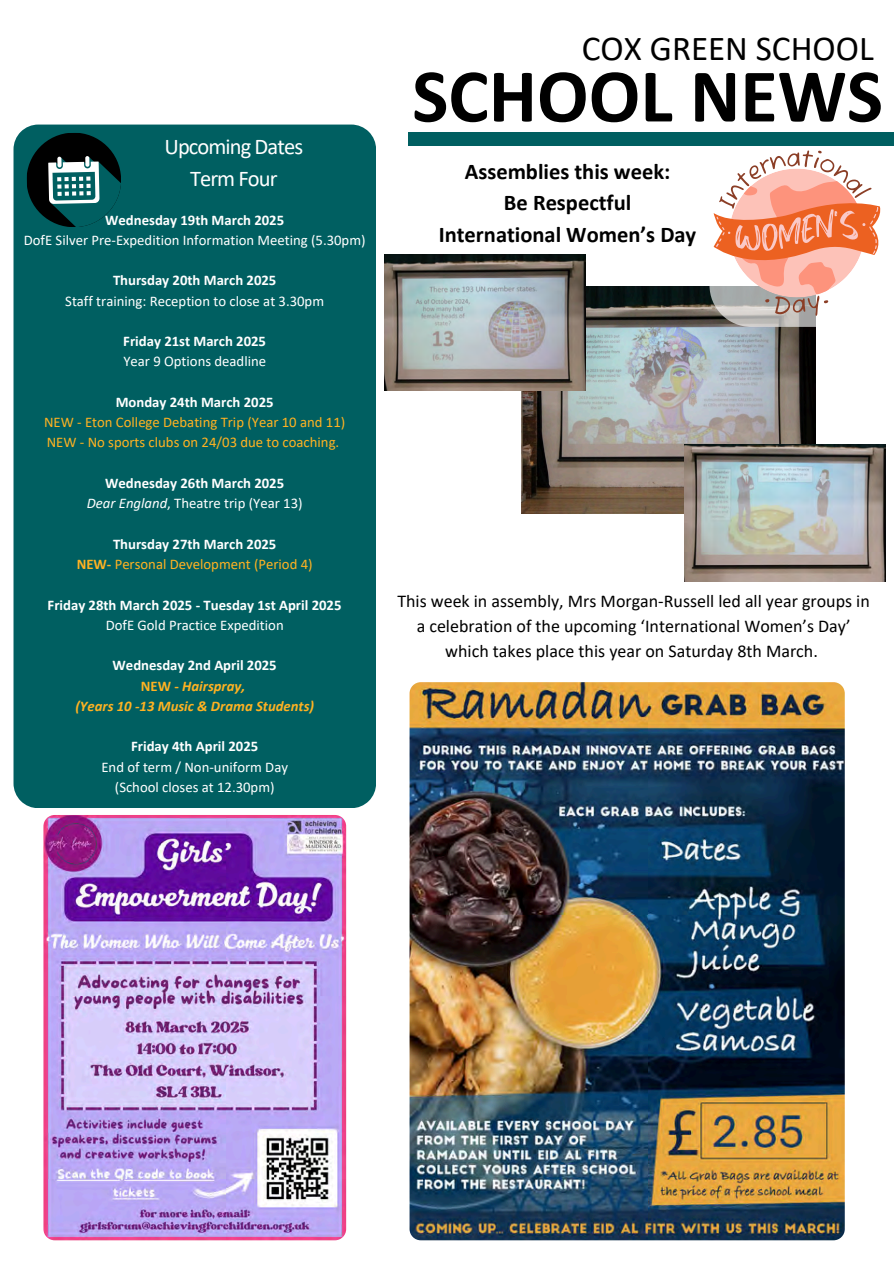
<style>
.page{position:relative;width:894px;height:1264px;background:#fff}
.page>*{position:absolute;margin:0;border:0;box-sizing:border-box;transform-origin:0 0}
.t1{font:700 76.5px "Calibri";color:#000}
.t2{font:35.1px "Calibri";color:#000}
.t3{font:700 22.5px/31.5px "Calibri";color:#000;text-align:center}
.t4{font:22.5px/31.5px "Calibri";letter-spacing:-.04em;color:#fff;text-align:center}
.t5{font:18px/24.8px "Calibri";color:#000;text-align:center}
.t6{font:14.7px "Calibri";color:#fff}
.t7{font:700 14.7px "Calibri";color:#fff}
.t8{font:14.7px "Calibri";color:#ffb222}
.t9{font:italic 700 14.7px/20.2px "Calibri";color:#ffb222;text-align:center}
.s1{font-style:italic}
.s2{font-weight:700}
.s3{font-style:normal;color:#fff}
.s4{font-style:normal}
</style>
<div class="page">
<div style="left:13px;top:124px;width:363px;height:684px;background:#005f61"></div>
<svg style="left:25px;top:132px;width:97px;height:96px;background:#1e5051"></svg>
<svg style="left:85px;top:156px;width:4px;height:11px"></svg>
<div style="left:408px;top:132px;width:485px;height:14px;background:#005f61"></div>
<img style="left:43px;top:815px;width:303px;height:425px;border-radius:11px">
<img style="left:409px;top:682px;width:435px;height:558px;border-radius:11px">
<img style="left:521px;top:286px;width:294px;height:227px">
<img style="left:384px;top:254px;width:201px;height:136px">
<img style="left:684px;top:445px;width:201px;height:136px">
<svg style="left:709px;top:150px;width:172px;height:177px"></svg>
<div style="left:159px;top:134px;width:150px;height:60px;background:#005f61"></div>
<h4 class="t4" style="left:164px;top:133px;width:140px">Upcoming Dates<br>Term Four</h4>
<p class="t7" style="left:105px;top:213px;width:180px">Wednesday 19th March 2025</p>
<p class="t6" style="left:24px;top:234px;width:343px">DofE Silver Pre-Expedition Information Meeting (5.30pm)</p>
<p class="t7" style="left:113px;top:274px;width:165px">Thursday 20th March 2025</p>
<p class="t6" style="left:65px;top:294px;width:260px">Staff training: Reception to close at 3.30pm</p>
<p class="t7" style="left:123px;top:335px;width:144px">Friday 21st March 2025</p>
<p class="t6" style="left:123px;top:355px;width:144px">Year 9 Options deadline</p>
<p class="t7" style="left:116px;top:396px;width:159px">Monday 24th March 2025</p>
<p class="t8" style="left:44px;top:416px;width:303px">NEW - Eton College Debating Trip (Year 10 and 11)</p>
<p class="t8" style="left:47px;top:436px;width:294px">NEW - No sports clubs on 24/03 due to coaching.</p>
<p class="t7" style="left:105px;top:477px;width:180px">Wednesday 26th March 2025</p>
<p class="t6" style="left:87px;top:497px;width:217px"><span class="s1">Dear England</span>, Theatre trip (Year 13)</p>
<p class="t7" style="left:113px;top:537px;width:165px">Thursday 27th March 2025</p>
<p class="t8" style="left:77px;top:558px;width:237px"><span class="s2">NEW-</span> Personal Development (Period 4)</p>
<p class="t7" style="left:48px;top:598px;width:295px">Friday 28th March 2025 - Tuesday 1st April 2025</p>
<h6 class="t6" style="left:106px;top:618px;width:179px">DofE Gold Practice Expedition</h6>
<p class="t9" style="left:75px;top:656px;width:240px"><span class="s3">Wednesday 2nd April 2025<br></span><span class="s4">NEW -</span> Hairspray,<br>(Years 10 -13 Music &amp; Drama Students)</p>
<p class="t7" style="left:131px;top:740px;width:129px">Friday 4th April 2025</p>
<p class="t6" style="left:101px;top:760px;width:188px">End of term / Non-uniform Day</p>
<p class="t6" style="left:115px;top:780px;width:161px">(School closes at 12.30pm)</p>
<h2 class="t2" style="left:581px;top:33px;width:293px">COX GREEN SCHOOL</h2>
<h1 class="t1" style="left:412px;top:64px;width:472px">SCHOOL NEWS</h1>
<p class="t3" style="left:438px;top:157px;width:259px">Assemblies this week:<br>Be Respectful<br>International Women’s Day</p>
<p class="t5" style="left:397px;top:590px;width:474px">This week in assembly, Mrs Morgan-Russell led all year groups in a celebration of the upcoming ‘International Women’s Day’ which takes place this year on Saturday 8th March.</p>
</div>
